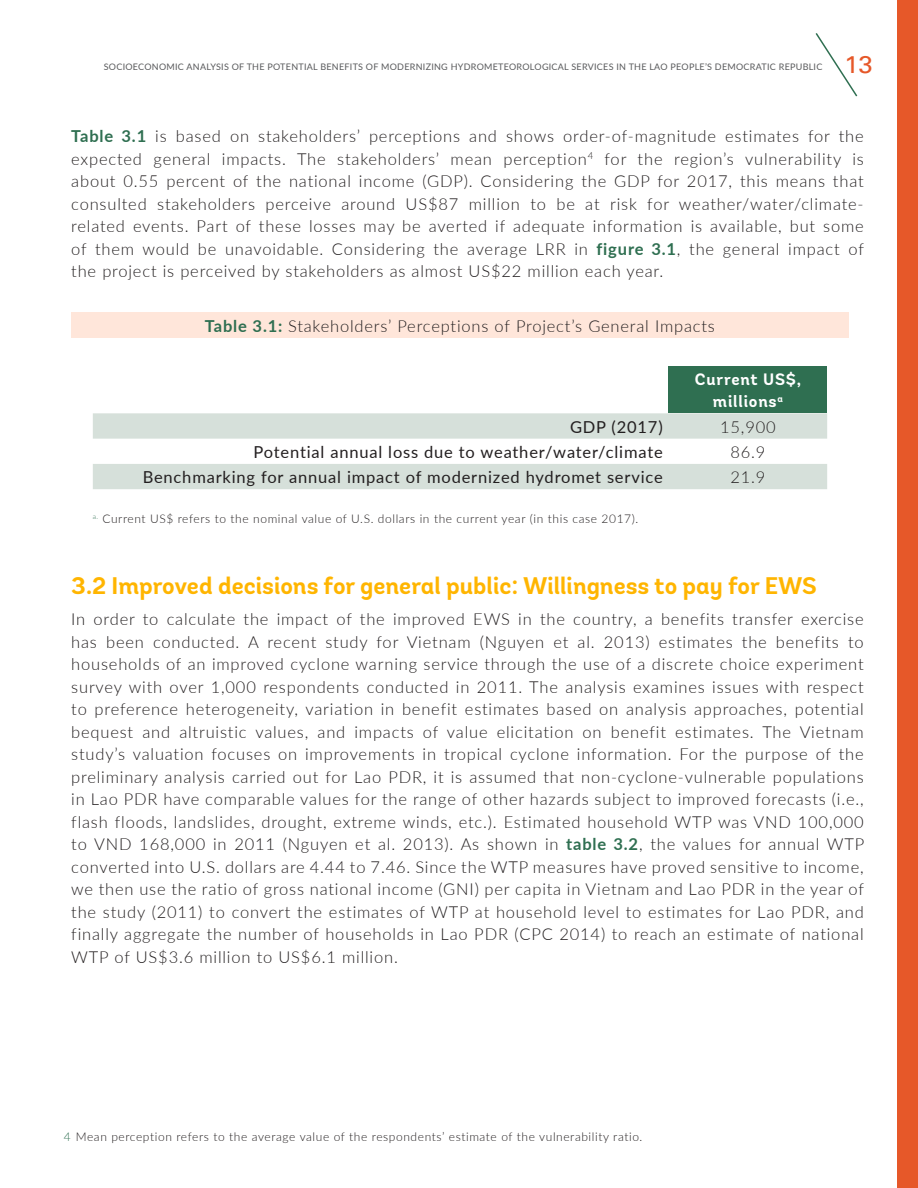
<style>
.page{position:relative;width:918px;height:1188px;background:#fff}
.page>*{position:absolute;margin:0;border:0;box-sizing:border-box;transform-origin:0 0}
.t1{font:24.15px "Univers";color:#e65829;scale:1.05 1}
.t2{font:700 24px "Andes";color:#ffb500}
.t3{font:300 16.5px/22.5px "Lato";letter-spacing:.05em;color:#231f20;text-align:justify}
.t4{font:16.5px "Lato";letter-spacing:.05em;color:#231f20}
.t5{font:700 16.5px/22.5px "Andes";letter-spacing:.05em;color:#fff;text-align:center}
.t6{font:300 12px "Lato";letter-spacing:.05em;color:#231f20}
.t7{font:9px "Lato";letter-spacing:.03em;color:#58595b}
.s1{font-weight:700;color:#2f6f51}
.s2{color:#2f6f51}
</style>
<div class="page">
<svg style="left:815px;top:33px;width:43px;height:64px"></svg>
<div style="left:897px;top:0;width:21px;height:1188px;background:#e65829"></div>
<div style="left:71px;top:312px;width:778px;height:26px;background:#ffe6da"></div>
<div style="left:669px;top:366px;width:158px;height:47px;background:#2f6f51"></div>
<svg style="left:93px;top:413px;width:734px;height:76px;fill:#d6e0da"></svg>
<p class="t7" style="left:104px;top:60px;width:720px">SOCIOECONOMIC ANALYSIS OF THE POTENTIAL BENEFITS OF MODERNIZING HYDROMETEOROLOGICAL SERVICES IN THE LAO PEOPLE’S DEMOCRATIC REPUBLIC</p>
<h1 class="t1" style="left:845px;top:50px;width:28px">13</h1>
<p class="t3" style="left:71px;top:124px;width:794px"><span class="s1">Table 3.1</span> is based on stakeholders’ perceptions and shows order-of-magnitude estimates for the expected general impacts. The stakeholders’ mean perception<sup>4</sup> for the region’s vulnerability is about 0.55 percent of the national income (GDP). Considering the GDP for 2017, this means that consulted stakeholders perceive around US$87 million to be at risk for weather/water/climate&shy;related events. Part of these losses may be averted if adequate information is available, but some of them would be unavoidable. Considering the average LRR in <span class="s1">figure 3.1</span>, the general impact of the project is perceived by stakeholders as almost US$22 million each year.</p>
<p class="t3" style="left:205px;top:314px;width:511px"><span class="s1">Table 3.1:</span> Stakeholders’ Perceptions of Project’s General Impacts</p>
<p class="t5" style="left:695px;top:368px;width:108px">Current US$, millions<sup>a</sup></p>
<p class="t4" style="left:570px;top:415px;width:94px">GDP (2017)</p>
<p class="t3" style="left:720px;top:415px;width:57px">15,900</p>
<p class="t4" style="left:254px;top:440px;width:411px">Potential annual loss due to weather/water/climate</p>
<p class="t3" style="left:730px;top:440px;width:37px">86.9</p>
<p class="t4" style="left:143px;top:465px;width:522px">Benchmarking for annual impact of modernized hydromet service</p>
<p class="t3" style="left:730px;top:465px;width:37px">21.9</p>
<p class="t6" style="left:93px;top:510px;width:547px"><sup>a.</sup> Current US$ refers to the nominal value of U.S. dollars in the current year (in this case 2017).</p>
<h2 class="t2" style="left:71px;top:571px;width:747px">3.2 Improved decisions for general public: Willingness to pay for EWS</h2>
<p class="t3" style="left:71px;top:608px;width:794px">In order to calculate the impact of the improved EWS in the country, a benefits transfer exercise has been conducted. A recent study for Vietnam (Nguyen et al. 2013) estimates the benefits to households of an improved cyclone warning service through the use of a discrete choice experiment survey with over 1,000 respondents conducted in 2011. The analysis examines issues with respect to preference heterogeneity, variation in benefit estimates based on analysis approaches, potential bequest and altruistic values, and impacts of value elicitation on benefit estimates. The Vietnam study’s valuation focuses on improvements in tropical cyclone information. For the purpose of the preliminary analysis carried out for Lao PDR, it is assumed that non-cyclone-vulnerable populations in Lao PDR have comparable values for the range of other hazards subject to improved forecasts (i.e., flash floods, landslides, drought, extreme winds, etc.). Estimated household WTP was VND 100,000 to VND 168,000 in 2011 (Nguyen et al. 2013). As shown in <span class="s1">table 3.2</span>, the values for annual WTP converted into U.S. dollars are 4.44 to 7.46. Since the WTP measures have proved sensitive to income, we then use the ratio of gross national income (GNI) per capita in Vietnam and Lao PDR in the year of the study (2011) to convert the estimates of WTP at household level to estimates for Lao PDR, and finally aggregate the number of households in Lao PDR (CPC 2014) to reach an estimate of national WTP of US$3.6 million to US$6.1 million.</p>
<p class="t6" style="left:64px;top:1128px;width:580px"><span class="s2">4</span> Mean perception refers to the average value of the respondents’ estimate of the vulnerability ratio.</p>
</div>
